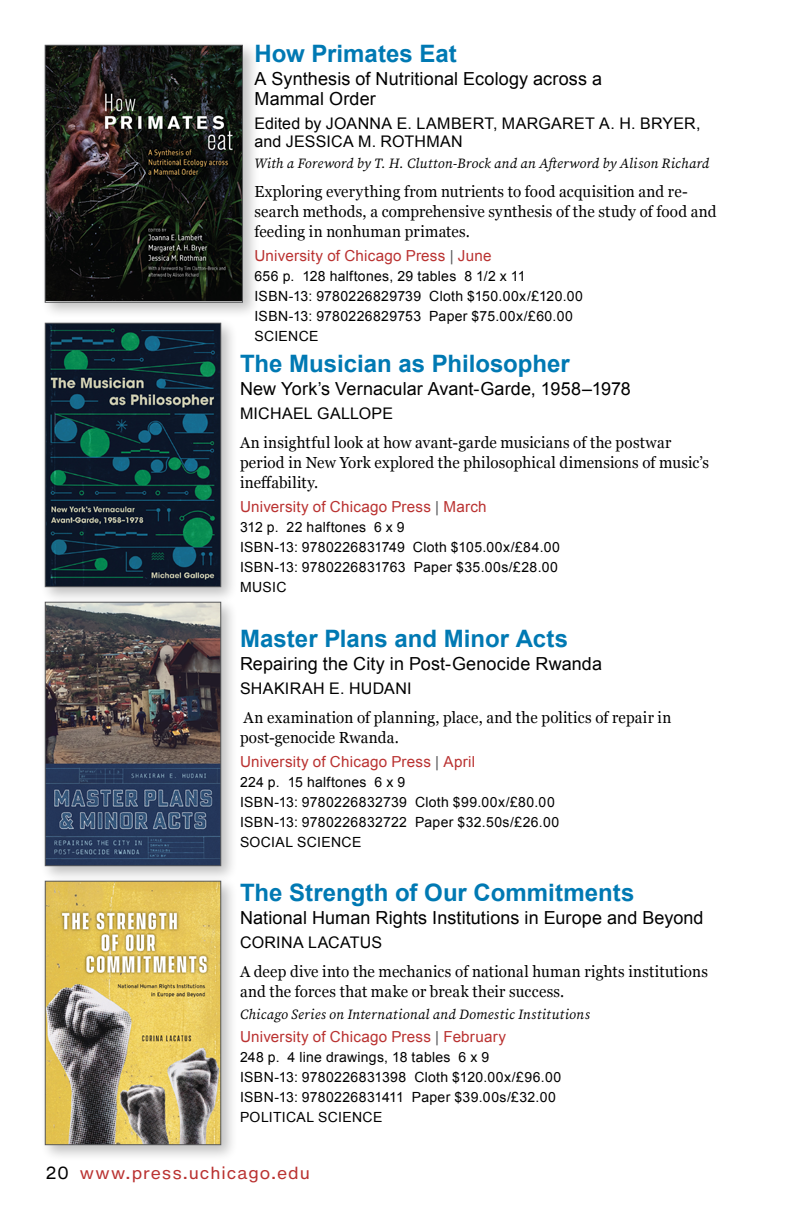
<style>
.page{position:relative;width:792px;height:1224px;background:#fff}
.page>*{position:absolute;margin:0;border:0;box-sizing:border-box;transform-origin:0 0}
.t1{font:700 24px "Arial";color:#0079b3}
.t2{font:18px/20px "Arial";letter-spacing:.005em;color:#000}
.t3{font:16px/20px "Georgia";letter-spacing:.015em;color:#000;scale:.95 1}
.t4{font:16px/18px "Arial";letter-spacing:.015em;color:#000}
.t5{font:16px "Helvetica Now Micro";letter-spacing:.02em;color:#ba3231}
.t6{font:15.2px "Arial";letter-spacing:.015em;color:#ba3231}
.t7{font:14px/20px "Arial";letter-spacing:.025em;color:#000}
.t8{font:italic 14px "Source Serif Pro";letter-spacing:.015em;color:#000}
.s1{color:#58595b}
.s2{color:#000}
</style>
<div class="page">
<div style="left:39px;top:317px;width:199px;height:287px;background:#000;opacity:.25"></div>
<img style="left:47px;top:325px;width:172px;height:260px">
<div style="left:45px;top:323px;width:176px;height:264px;border:1px solid #58595b"></div>
<div style="left:39px;top:596px;width:199px;height:287px;background:#000;opacity:.25"></div>
<img style="left:47px;top:604px;width:172px;height:260px">
<div style="left:45px;top:602px;width:176px;height:264px;border:1px solid #58595b"></div>
<div style="left:39px;top:875px;width:199px;height:287px;background:#000;opacity:.25"></div>
<img style="left:47px;top:883px;width:172px;height:260px">
<div style="left:45px;top:881px;width:176px;height:264px;border:1px solid #58595b"></div>
<div style="left:40px;top:40px;width:220px;height:280px;background:#000;opacity:.25"></div>
<img style="left:47px;top:47px;width:194px;height:254px">
<div style="left:45px;top:45px;width:198px;height:258px;border:1px solid #58595b"></div>
<h1 class="t1" style="left:254px;top:38px;width:204px">How Primates Eat</h1>
<p class="t2" style="left:254px;top:69px;width:349px">A Synthesis of Nutritional Ecology across a<br>Mammal Order</p>
<p class="t4" style="left:254px;top:115px;width:448px">Edited by JOANNA E. LAMBERT, MARGARET A. H. BRYER, and JESSICA M. ROTHMAN</p>
<p class="t8" style="left:254px;top:154px;width:456px">With a Foreword by T. H. Clutton-Brock and an Afterword by Alison Richard</p>
<p class="t3" style="left:254px;top:181px;width:488px">Exploring everything from nutrients to food acquisition and re&shy;search methods, a comprehensive synthesis of the study of food and feeding in nonhuman primates.</p>
<p class="t6" style="left:254px;top:246px;width:239px">University of Chicago Press <span class="s1">|</span> June</p>
<p class="t7" style="left:254px;top:266px;width:330px">656 p. 128 halftones, 29 tables 8 1/2 x 11<br>ISBN-13: 9780226829739 Cloth $150.00x/£120.00<br>ISBN-13: 9780226829753 Paper $75.00x/£60.00<br>SCIENCE</p>
<h1 class="t1" style="left:240px;top:348px;width:331px">The Musician as Philosopher</h1>
<p class="t2" style="left:240px;top:379px;width:392px">New York’s Vernacular Avant-Garde, 1958–1978</p>
<p class="t4" style="left:240px;top:405px;width:155px">MICHAEL GALLOPE</p>
<p class="t3" style="left:240px;top:432px;width:495px">An insightful look at how avant-garde musicians of the postwar period in New York explored the philosophical dimensions of music’s ineffability.</p>
<p class="t6" style="left:240px;top:497px;width:248px">University of Chicago Press <span class="s1">|</span> March</p>
<p class="t7" style="left:240px;top:518px;width:321px">312 p. 22 halftones 6 x 9<br>ISBN-13: 9780226831749 Cloth $105.00x/£84.00<br>ISBN-13: 9780226831763 Paper $35.00s/£28.00<br>MUSIC</p>
<h1 class="t1" style="left:240px;top:623px;width:330px">Master Plans and Minor Acts</h1>
<p class="t2" style="left:240px;top:653px;width:364px">Repairing the City in Post-Genocide Rwanda</p>
<p class="t4" style="left:240px;top:679px;width:173px">SHAKIRAH E. HUDANI</p>
<p class="t3" style="left:240px;top:706px;width:456px">An examination of planning, place, and the politics of repair in post-genocide Rwanda.</p>
<p class="t6" style="left:240px;top:752px;width:237px">University of Chicago Press <span class="s1">|</span> April</p>
<p class="t7" style="left:240px;top:772px;width:321px">224 p. 15 halftones 6 x 9<br>ISBN-13: 9780226832739 Cloth $99.00x/£80.00<br>ISBN-13: 9780226832722 Paper $32.50s/£26.00<br>SOCIAL SCIENCE</p>
<h1 class="t1" style="left:240px;top:877px;width:396px">The Strength of Our Commitments</h1>
<p class="t2" style="left:240px;top:907px;width:465px">National Human Rights Institutions in Europe and Beyond</p>
<p class="t4" style="left:240px;top:933px;width:144px">CORINA LACATUS</p>
<p class="t3" style="left:240px;top:960px;width:494px">A deep dive into the mechanics of national human rights institutions and the forces that make or break their success.</p>
<p class="t8" style="left:240px;top:1005px;width:351px">Chicago Series on International and Domestic Institutions</p>
<p class="t6" style="left:240px;top:1027px;width:268px">University of Chicago Press <span class="s1">|</span> February</p>
<p class="t7" style="left:240px;top:1047px;width:323px">248 p. 4 line drawings, 18 tables 6 x 9<br>ISBN-13: 9780226831398 Cloth $120.00x/£96.00<br>ISBN-13: 9780226831411 Paper $39.00s/£32.00<br>POLITICAL SCIENCE</p>
<p class="t5" style="left:45px;top:1161px;width:267px"><span class="s2">20</span> www.press.uchicago.edu</p>
</div>
